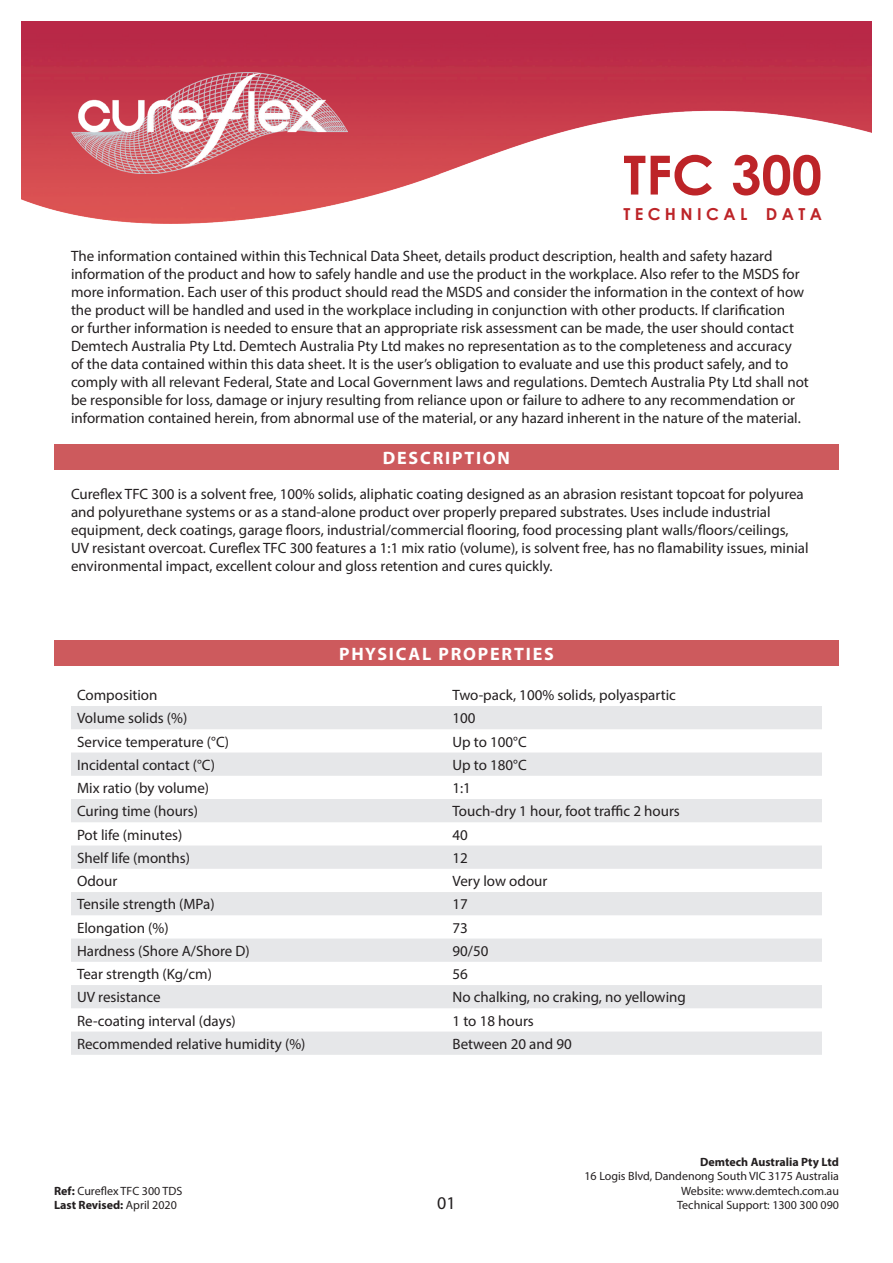
<style>
.page{position:relative;width:893px;height:1263px;background:#fff}
.page>*{position:absolute;margin:0;border:0;box-sizing:border-box;transform-origin:0 0}
.t1{font:700 54px "Century Gothic";color:#bd2428}
.t2{font:700 18px "Myriad Pro";letter-spacing:.1em;color:#fff}
.t3{font:18px "Myriad Pro";color:#231f20}
.t4{font:700 16.5px "Century Gothic";letter-spacing:.265em;color:#bd2428}
.t5{font:15px/18px "Myriad Pro";color:#231f20}
.t6{font:12px/14.4px "Myriad Pro";color:#231f20}
.t7{font:700 12px "Myriad Pro";color:#231f20}
.s1{color:#fff}
.s2{font-weight:700}
</style>
<div class="page">
<img style="left:21px;top:21px;width:851px;height:203px">
<div style="left:54px;top:445px;width:785px;height:25px;background:#cd5a5d"></div>
<div style="left:54px;top:640px;width:785px;height:25px;background:#cd5a5d"></div>
<svg style="left:71px;top:706px;width:751px;height:349px;fill:#e6e7e9"></svg>
<img style="left:71px;top:72px;width:276px;height:101px">
<h1 class="t1" style="left:623px;top:134px;width:200px">TFC 300</h1>
<p class="t4" style="left:623px;top:202px;width:200px">TECHNICAL<span class="s1">B</span>DATA</p>
<p class="t5" style="left:71px;top:246px;width:739px">The information contained within this Technical Data Sheet, details product description, health and safety hazard information of the product and how to safely handle and use the product in the workplace. Also refer to the MSDS for more information. Each user of this product should read the MSDS and consider the information in the context of how the product will be handled and used in the workplace including in conjunction with other products. If clarification<br>or further information is needed to ensure that an appropriate risk assessment can be made, the user should contact Demtech Australia Pty Ltd. Demtech Australia Pty Ltd makes no representation as to the completeness and accuracy<br>of the data contained within this data sheet. It is the user’s obligation to evaluate and use this product safely, and to comply with all relevant Federal, State and Local Government laws and regulations. Demtech Australia Pty Ltd shall not be responsible for loss, damage or injury resulting from reliance upon or failure to adhere to any recommendation or information contained herein, from abnormal use of the material, or any hazard inherent in the nature of the material.</p>
<p class="t2" style="left:383px;top:446px;width:129px">DESCRIPTION</p>
<p class="t5" style="left:71px;top:485px;width:739px">Cureflex TFC 300 is a solvent free, 100% solids, aliphatic coating designed as an abrasion resistant topcoat for polyurea and polyurethane systems or as a stand-alone product over properly prepared substrates. Uses include industrial equipment, deck coatings, garage floors, industrial/commercial flooring, food processing plant walls/floors/ceilings, UV resistant overcoat. Cureflex TFC 300 features a 1:1 mix ratio (volume), is solvent free, has no flamability issues, minial environmental impact, excellent colour and gloss retention and cures quickly.</p>
<p class="t2" style="left:339px;top:642px;width:216px">PHYSICAL PROPERTIES</p>
<p class="t5" style="left:77px;top:686px;width:82px">Composition</p>
<p class="t5" style="left:452px;top:686px;width:225px">Two-pack, 100% solids, polyaspartic</p>
<p class="t5" style="left:77px;top:709px;width:112px">Volume solids (%)</p>
<p class="t5" style="left:452px;top:709px;width:25px">100</p>
<p class="t5" style="left:77px;top:732px;width:154px">Service temperature (°C)</p>
<p class="t5" style="left:452px;top:732px;width:76px">Up to 100°C</p>
<p class="t5" style="left:77px;top:755px;width:140px">Incidental contact (°C)</p>
<p class="t5" style="left:452px;top:755px;width:76px">Up to 180°C</p>
<p class="t5" style="left:77px;top:779px;width:134px">Mix ratio (by volume)</p>
<p class="t5" style="left:452px;top:779px;width:20px">1:1</p>
<p class="t5" style="left:77px;top:802px;width:123px">Curing time (hours)</p>
<p class="t5" style="left:452px;top:802px;width:229px">Touch-dry 1 hour, foot traffic 2 hours</p>
<p class="t5" style="left:77px;top:825px;width:107px">Pot life (minutes)</p>
<p class="t5" style="left:452px;top:825px;width:17px">40</p>
<p class="t5" style="left:77px;top:848px;width:115px">Shelf life (months)</p>
<p class="t5" style="left:452px;top:848px;width:17px">12</p>
<p class="t5" style="left:77px;top:872px;width:42px">Odour</p>
<p class="t5" style="left:452px;top:872px;width:96px">Very low odour</p>
<p class="t5" style="left:77px;top:895px;width:139px">Tensile strength (MPa)</p>
<p class="t5" style="left:452px;top:895px;width:17px">17</p>
<p class="t5" style="left:77px;top:918px;width:93px">Elongation (%)</p>
<p class="t5" style="left:452px;top:918px;width:17px">73</p>
<p class="t5" style="left:77px;top:941px;width:174px">Hardness (Shore A/Shore D)</p>
<p class="t5" style="left:452px;top:941px;width:37px">90/50</p>
<p class="t5" style="left:77px;top:965px;width:136px">Tear strength (Kg/cm)</p>
<p class="t5" style="left:452px;top:965px;width:17px">56</p>
<p class="t5" style="left:77px;top:988px;width:85px">UV resistance</p>
<p class="t5" style="left:452px;top:988px;width:235px">No chalking, no craking, no yellowing</p>
<p class="t5" style="left:77px;top:1011px;width:160px">Re-coating interval (days)</p>
<p class="t5" style="left:452px;top:1011px;width:83px">1 to 18 hours</p>
<p class="t5" style="left:77px;top:1034px;width:230px">Recommended relative humidity (%)</p>
<p class="t5" style="left:452px;top:1034px;width:121px">Between 20 and 90</p>
<p class="t6" style="left:54px;top:1183px;width:130px"><span class="s2">Ref:</span> Cureflex TFC 300 TDS<br><span class="s2">Last Revised:</span> April 2020</p>
<p class="t7" style="left:700px;top:1154px;width:140px">Demtech Australia Pty Ltd</p>
<p class="t6" style="left:584px;top:1169px;width:256px;text-align:right">16 Logis Blvd, Dandenong South VIC 3175 Australia<br>Website: www.demtech.com.au</p>
<p class="t3" style="left:437px;top:1192px;width:20px">01</p>
<p class="t6" style="left:677px;top:1197px;width:163px">Technical Support: 1300 300 090</p>
</div>
